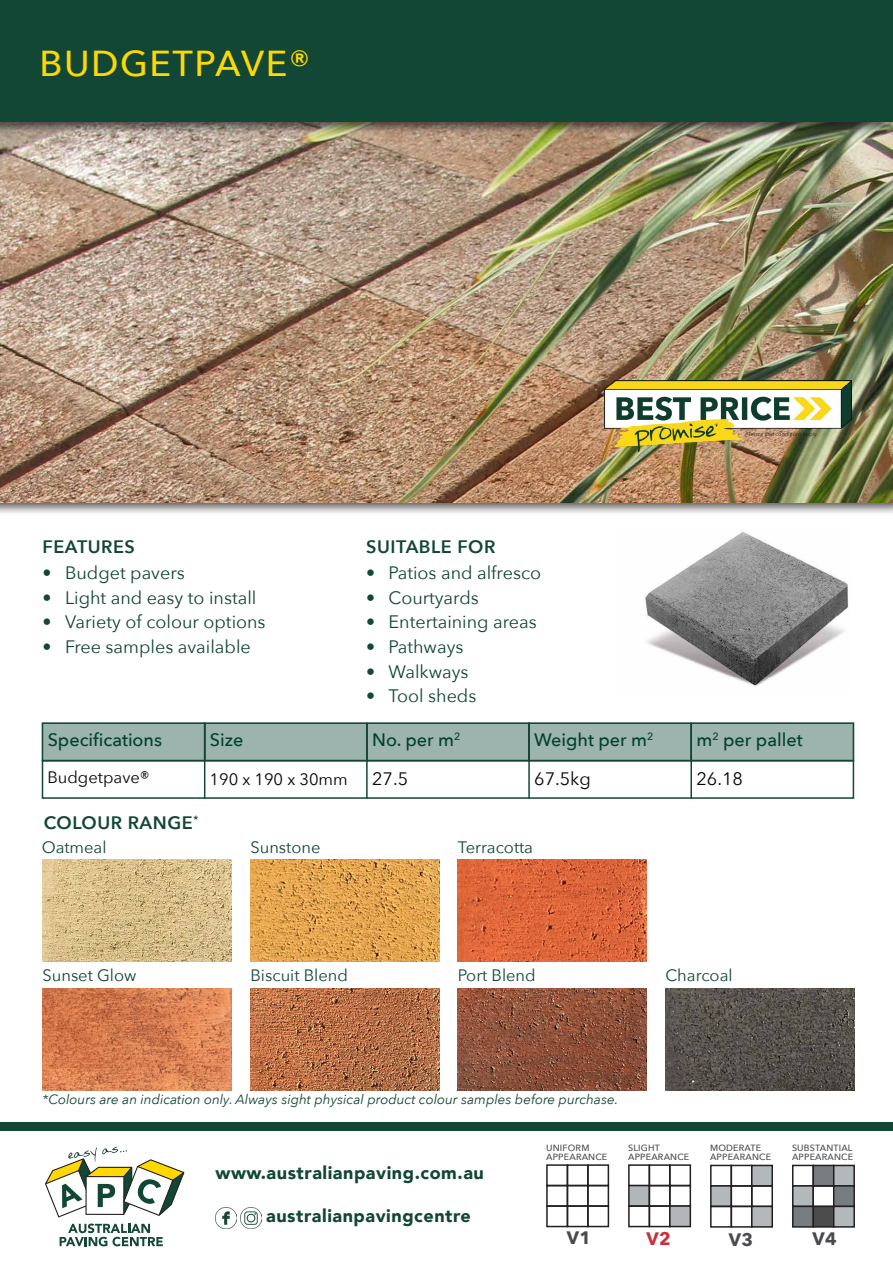
<style>
.page{position:relative;width:893px;height:1263px;background:#fff}
.page>*{position:absolute;margin:0;border:0;box-sizing:border-box;transform-origin:0 0}
.t1{font:500 36px "Avenir Next";letter-spacing:.04em;color:#ffd800}
.t2{font:18px "Avenir Next";color:#124635}
.t3{font:900 18px "Avenir";letter-spacing:.03em;color:#124635}
.t4{font:500 18px "Avenir Next";color:#004130}
.body{font:600 18px "Avenir Next";letter-spacing:.03em;color:#124635}
.t5{font:18px "Avenir Next";color:#040503}
.body-2{font:700 18px "Avenir Next";color:#4a4b4e}
.body-3{font:700 18px "Avenir Next";color:#c6303f}
.body_heading{font:16.5px "Avenir Next";color:#124635}
.t6{font:16.5px "Avenir Next";color:#040503}
.body-4{font:italic 13.5px "Avenir Next";color:#124635}
.body-5{font:500 9px "Avenir Next";letter-spacing:.02em;color:#4a4b4e}
</style>
<div class="page">
<div style="left:0;top:398px;width:893px;height:118px;background:#231f20;opacity:.75"></div>
<img style="left:0;top:136px;width:893px;height:366px">
<img style="left:645px;top:532px;width:204px;height:154px">
<div style="left:42px;top:722px;width:812px;height:39px;background:#9cb4ad"></div>
<div style="left:0;top:0;width:893px;height:136px;background:#231f20;opacity:.75"></div>
<div style="left:0;top:0;width:893px;height:122px;background:#124635"></div>
<img style="left:605px;top:381px;width:246px;height:71px">
<div style="left:42px;top:722px;width:163px;height:39px;border:2px solid #144633"></div>
<div style="left:204px;top:722px;width:164px;height:39px;border:2px solid #144633"></div>
<div style="left:366px;top:722px;width:164px;height:39px;border:2px solid #144633"></div>
<div style="left:528px;top:722px;width:164px;height:39px;border:2px solid #144633"></div>
<div style="left:690px;top:722px;width:164px;height:39px;border:2px solid #144633"></div>
<hr style="left:204px;top:723px;width:1px;height:75px;background:#144633">
<hr style="left:366px;top:723px;width:2px;height:75px;background:#144633">
<div style="left:42px;top:760px;width:812px;height:39px;border:2px solid #144633"></div>
<hr style="left:690px;top:723px;width:2px;height:75px;background:#144633">
<hr style="left:528px;top:722px;width:2px;height:76px;background:#144633">
<img style="left:43px;top:859px;width:188px;height:102px">
<img style="left:250px;top:859px;width:189px;height:102px">
<img style="left:458px;top:859px;width:189px;height:102px">
<img style="left:43px;top:988px;width:188px;height:102px">
<img style="left:250px;top:988px;width:189px;height:102px">
<img style="left:458px;top:988px;width:189px;height:102px">
<img style="left:665px;top:988px;width:189px;height:102px">
<div style="left:546px;top:1164px;width:22px;height:22px;border:2px solid #231f20"></div>
<div style="left:567px;top:1164px;width:22px;height:22px;border:2px solid #231f20"></div>
<div style="left:587px;top:1164px;width:22px;height:22px;border:2px solid #231f20"></div>
<div style="left:546px;top:1185px;width:22px;height:22px;border:2px solid #231f20"></div>
<div style="left:567px;top:1185px;width:22px;height:22px;border:2px solid #231f20"></div>
<div style="left:587px;top:1185px;width:22px;height:22px;border:2px solid #231f20"></div>
<div style="left:546px;top:1205px;width:22px;height:22px;border:2px solid #231f20"></div>
<div style="left:567px;top:1205px;width:22px;height:22px;border:2px solid #231f20"></div>
<div style="left:587px;top:1205px;width:22px;height:22px;border:2px solid #231f20"></div>
<div style="left:628px;top:1164px;width:22px;height:22px;border:2px solid #231f20"></div>
<div style="left:649px;top:1164px;width:22px;height:22px;border:2px solid #231f20"></div>
<div style="left:669px;top:1164px;width:22px;height:22px;border:2px solid #231f20"></div>
<div style="left:629px;top:1185px;width:20px;height:21px;background:#b1b7b9"></div>
<div style="left:628px;top:1185px;width:22px;height:22px;border:2px solid #231f20"></div>
<div style="left:649px;top:1185px;width:22px;height:22px;border:2px solid #231f20"></div>
<div style="left:669px;top:1185px;width:22px;height:22px;border:2px solid #231f20"></div>
<div style="left:628px;top:1205px;width:22px;height:22px;border:2px solid #231f20"></div>
<div style="left:649px;top:1205px;width:22px;height:22px;border:2px solid #231f20"></div>
<div style="left:670px;top:1206px;width:20px;height:20px;background:#b1b7b9"></div>
<div style="left:669px;top:1205px;width:22px;height:22px;border:2px solid #231f20"></div>
<div style="left:710px;top:1165px;width:22px;height:22px;border:2px solid #231f20"></div>
<div style="left:731px;top:1165px;width:21px;height:22px;border:2px solid #231f20"></div>
<div style="left:752px;top:1165px;width:20px;height:21px;background:#b3b8ba"></div>
<div style="left:751px;top:1165px;width:22px;height:22px;border:2px solid #231f20"></div>
<div style="left:711px;top:1186px;width:20px;height:20px;background:#b3b8ba"></div>
<div style="left:710px;top:1185px;width:22px;height:22px;border:2px solid #231f20"></div>
<div style="left:731px;top:1185px;width:21px;height:22px;border:2px solid #231f20"></div>
<div style="left:751px;top:1185px;width:22px;height:22px;border:2px solid #231f20"></div>
<div style="left:710px;top:1206px;width:22px;height:21px;border:2px solid #231f20"></div>
<div style="left:731px;top:1206px;width:21px;height:21px;border:2px solid #231f20"></div>
<div style="left:752px;top:1206px;width:20px;height:21px;background:#b3b8ba"></div>
<div style="left:751px;top:1206px;width:22px;height:21px;border:2px solid #231f20"></div>
<div style="left:792px;top:1165px;width:22px;height:22px;border:2px solid #231f20"></div>
<div style="left:813px;top:1165px;width:21px;height:21px;background:#767c80"></div>
<div style="left:812px;top:1165px;width:22px;height:22px;border:2px solid #231f20"></div>
<div style="left:834px;top:1165px;width:20px;height:21px;background:#b3b9bb"></div>
<div style="left:833px;top:1165px;width:22px;height:22px;border:2px solid #231f20"></div>
<div style="left:793px;top:1186px;width:20px;height:20px;background:#b3b9bb"></div>
<div style="left:792px;top:1185px;width:22px;height:22px;border:2px solid #231f20"></div>
<div style="left:812px;top:1185px;width:22px;height:22px;border:2px solid #231f20"></div>
<div style="left:834px;top:1186px;width:20px;height:20px;background:#767c80"></div>
<div style="left:833px;top:1185px;width:22px;height:22px;border:2px solid #231f20"></div>
<div style="left:793px;top:1206px;width:20px;height:21px;background:#767c80"></div>
<div style="left:792px;top:1206px;width:22px;height:21px;border:2px solid #231f20"></div>
<div style="left:813px;top:1206px;width:21px;height:21px;background:#4c4c4d"></div>
<div style="left:812px;top:1206px;width:22px;height:21px;border:2px solid #231f20"></div>
<div style="left:834px;top:1206px;width:20px;height:21px;background:#b3b9bb"></div>
<div style="left:833px;top:1206px;width:22px;height:21px;border:2px solid #231f20"></div>
<div style="left:0;top:1123px;width:893px;height:8px;background:#124635"></div>
<svg style="left:60px;top:1223px;width:103px;height:23px"></svg>
<svg style="left:45px;top:1147px;width:139px;height:70px"></svg>
<img style="left:215px;top:1207px;width:21px;height:21px">
<img style="left:241px;top:1207px;width:21px;height:21px">
<p class="t1" style="left:40px;top:33px;width:272px">BUDGETPAVE®</p>
<p class="body" style="left:42px;top:531px;width:94px">FEATURES</p>
<p class="t2" style="left:42px;top:558px;width:144px">• Budget pavers</p>
<p class="t2" style="left:42px;top:582px;width:215px">• Light and easy to install</p>
<p class="t2" style="left:42px;top:607px;width:225px">• Variety of colour options</p>
<p class="t2" style="left:42px;top:631px;width:210px">• Free samples available</p>
<p class="body" style="left:366px;top:531px;width:131px">SUITABLE FOR</p>
<p class="t2" style="left:366px;top:558px;width:176px">• Patios and alfresco</p>
<p class="t2" style="left:366px;top:582px;width:114px">• Courtyards</p>
<p class="t2" style="left:366px;top:607px;width:172px">• Entertaining areas</p>
<p class="t2" style="left:366px;top:631px;width:99px">• Pathways</p>
<p class="t2" style="left:366px;top:656px;width:104px">• Walkways</p>
<p class="t2" style="left:366px;top:681px;width:112px">• Tool sheds</p>
<p class="t4" style="left:48px;top:725px;width:116px">Specifications</p>
<p class="t4" style="left:210px;top:725px;width:35px">Size</p>
<p class="t4" style="left:372px;top:725px;width:90px">No. per m<sup>2</sup></p>
<p class="t4" style="left:534px;top:725px;width:121px">Weight per m<sup>2</sup></p>
<p class="t4" style="left:696px;top:725px;width:108px">m<sup>2</sup> per pallet</p>
<p class="t6" style="left:47px;top:763px;width:104px">Budgetpave®</p>
<p class="t6" style="left:210px;top:765px;width:140px">190 x 190 x 30mm</p>
<p class="t5" style="left:372px;top:764px;width:38px">27.5</p>
<p class="t5" style="left:534px;top:764px;width:58px">67.5kg</p>
<p class="t5" style="left:696px;top:764px;width:48px">26.18</p>
<p class="body" style="left:44px;top:807px;width:156px">COLOUR RANGE<sup>*</sup></p>
<p class="body_heading" style="left:42px;top:833px;width:66px">Oatmeal</p>
<p class="body_heading" style="left:250px;top:833px;width:72px">Sunstone</p>
<p class="body_heading" style="left:458px;top:833px;width:77px">Terracotta</p>
<p class="body_heading" style="left:43px;top:962px;width:96px">Sunset Glow</p>
<p class="body_heading" style="left:250px;top:962px;width:99px">Biscuit Blend</p>
<p class="body_heading" style="left:458px;top:962px;width:79px">Port Blend</p>
<p class="body_heading" style="left:665px;top:962px;width:69px">Charcoal</p>
<p class="body-4" style="left:43px;top:1088px;width:577px">*Colours are an indication only. Always sight physical product colour samples before purchase.</p>
<p class="t3" style="left:215px;top:1158px;width:270px">www.australianpaving.com.au</p>
<p class="t3" style="left:266px;top:1200px;width:206px">australianpavingcentre</p>
<p class="body-5" style="left:546px;top:1140px;width:45px">UNIFORM</p>
<p class="body-5" style="left:546px;top:1150px;width:63px">APPEARANCE</p>
<p class="body-5" style="left:628px;top:1140px;width:33px">SLIGHT</p>
<p class="body-5" style="left:628px;top:1150px;width:63px">APPEARANCE</p>
<p class="body-5" style="left:710px;top:1140px;width:53px">MODERATE</p>
<p class="body-5" style="left:710px;top:1150px;width:63px">APPEARANCE</p>
<p class="body-5" style="left:792px;top:1140px;width:62px">SUBSTANTIAL</p>
<p class="body-5" style="left:792px;top:1150px;width:63px">APPEARANCE</p>
<p class="body-2" style="left:567px;top:1222px;width:26px">V1</p>
<p class="body-3" style="left:647px;top:1223px;width:26px">V2</p>
<p class="body-2" style="left:729px;top:1224px;width:26px">V3</p>
<p class="body-2" style="left:812px;top:1223px;width:26px">V4</p>
</div>
